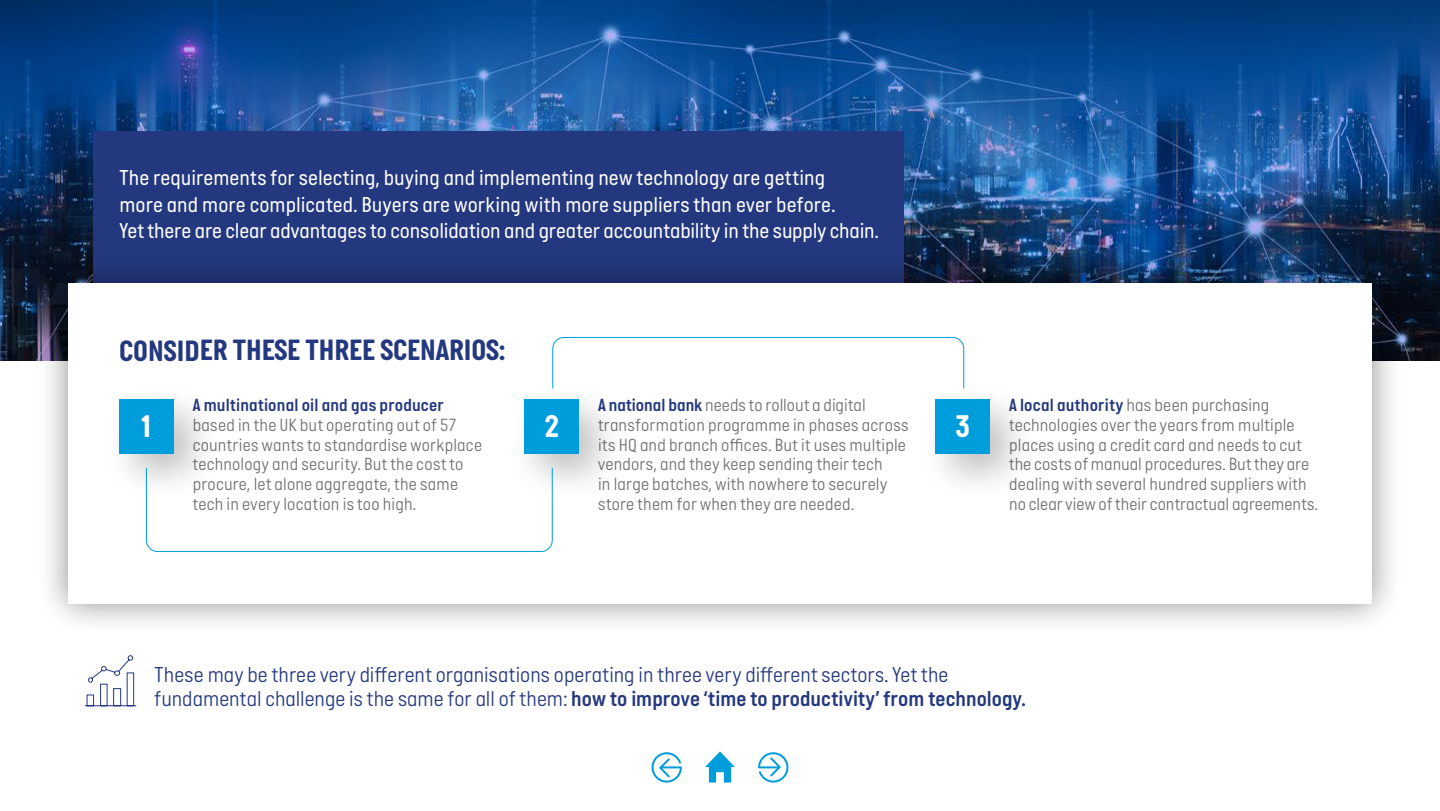
<style>
.page{position:relative;width:1440px;height:811px;background:#fff}
.page>*{position:absolute;margin:0;border:0;box-sizing:border-box;transform-origin:0 0}
.t1{font:700 32px "Italian Plate No One";color:#fff}
.t2{font:700 30px "Italian Plate No One";letter-spacing:-.005em;color:#24387f}
.t3{font:22px/26.4px "Italian Plate No One";color:#fff}
.t4{font:22px "Italian Plate No One D Bd";letter-spacing:.005em;color:#24387f}
.t5{font:300 22px "Italian Plate No One";letter-spacing:.005em;color:#24387f}
.t6{font:300 18px/19.8px "Italian Plate No One";letter-spacing:.01em;color:#706f6f}
.t7{font:18px "Italian Plate No One D Bd";letter-spacing:.01em;color:#24387f}
.s1{font-family:"Italian Plate No One D Bd";font-weight:400;color:#24387f}
.s2{font-family:"Italian Plate No One";font-weight:300}
</style>
<div class="page">
<img style="left:0;top:0;width:1440px;height:360px">
<div style="left:94px;top:131px;width:810px;height:283px;background:#24387f"></div>
<div style="left:36px;top:252px;width:1368px;height:384px;background:#000;opacity:.45"></div>
<div style="left:68px;top:283px;width:1304px;height:321px;background:#fff"></div>
<div style="left:103px;top:383px;width:118px;height:118px;background:#000;opacity:.25"></div>
<div style="left:119px;top:399px;width:55px;height:54px;background:#009ddc"></div>
<div style="left:509px;top:383px;width:118px;height:118px;background:#000;opacity:.25"></div>
<div style="left:524px;top:399px;width:55px;height:54px;background:#009ddc"></div>
<div style="left:920px;top:383px;width:118px;height:118px;background:#000;opacity:.25"></div>
<div style="left:935px;top:399px;width:55px;height:54px;background:#009ddc"></div>
<svg style="left:145px;top:467px;width:408px;height:85px"></svg>
<svg style="left:552px;top:336px;width:413px;height:53px"></svg>
<svg style="left:85px;top:655px;width:52px;height:52px"></svg>
<svg style="left:705px;top:751px;width:30px;height:31px"></svg>
<svg style="left:758px;top:752px;width:31px;height:31px"></svg>
<svg style="left:651px;top:752px;width:31px;height:31px"></svg>
<p class="t3" style="left:119px;top:165px;width:761px">The requirements for selecting, buying and implementing new technology are getting<br>more and more complicated. Buyers are working with more suppliers than ever before.<br>Yet there are clear advantages to consolidation and greater accountability in the supply chain.</p>
<h2 class="t2" style="left:119px;top:334px;width:388px">CONSIDER THESE THREE SCENARIOS:</h2>
<p class="t7" style="left:193px;top:395px;width:252px">A multinational oil and gas producer</p>
<p class="t6" style="left:193px;top:415px;width:291px">based in the UK but operating out of 57 countries wants to standardise workplace technology and security. But the cost to procure, let alone aggregate, the same tech in every location is too high.</p>
<h1 class="t1" style="left:139px;top:409px;width:16px">1</h1>
<h1 class="t1" style="left:544px;top:409px;width:16px">2</h1>
<p class="t6" style="left:598px;top:396px;width:312px"><span class="s1">A national bank</span> needs to rollout a digital transformation programme in phases across its HQ and branch offices. But it uses multiple vendors, and they keep sending their tech<br>in large batches, with nowhere to securely store them for when they are needed.</p>
<h1 class="t1" style="left:955px;top:409px;width:16px">3</h1>
<p class="t6" style="left:1009px;top:396px;width:310px"><span class="s1">A local authority</span> has been purchasing technologies over the years from multiple places using a credit card and needs to cut the costs of manual procedures. But they are dealing with several hundred suppliers with no clear view of their contractual agreements.</p>
<p class="t5" style="left:154px;top:663px;width:795px">These may be three very different organisations operating in three very different sectors. Yet the</p>
<p class="t4" style="left:154px;top:687px;width:873px"><span class="s2">fundamental challenge is the same for all of them:</span> how to improve ‘time to productivity’ from technology.</p>
</div>
